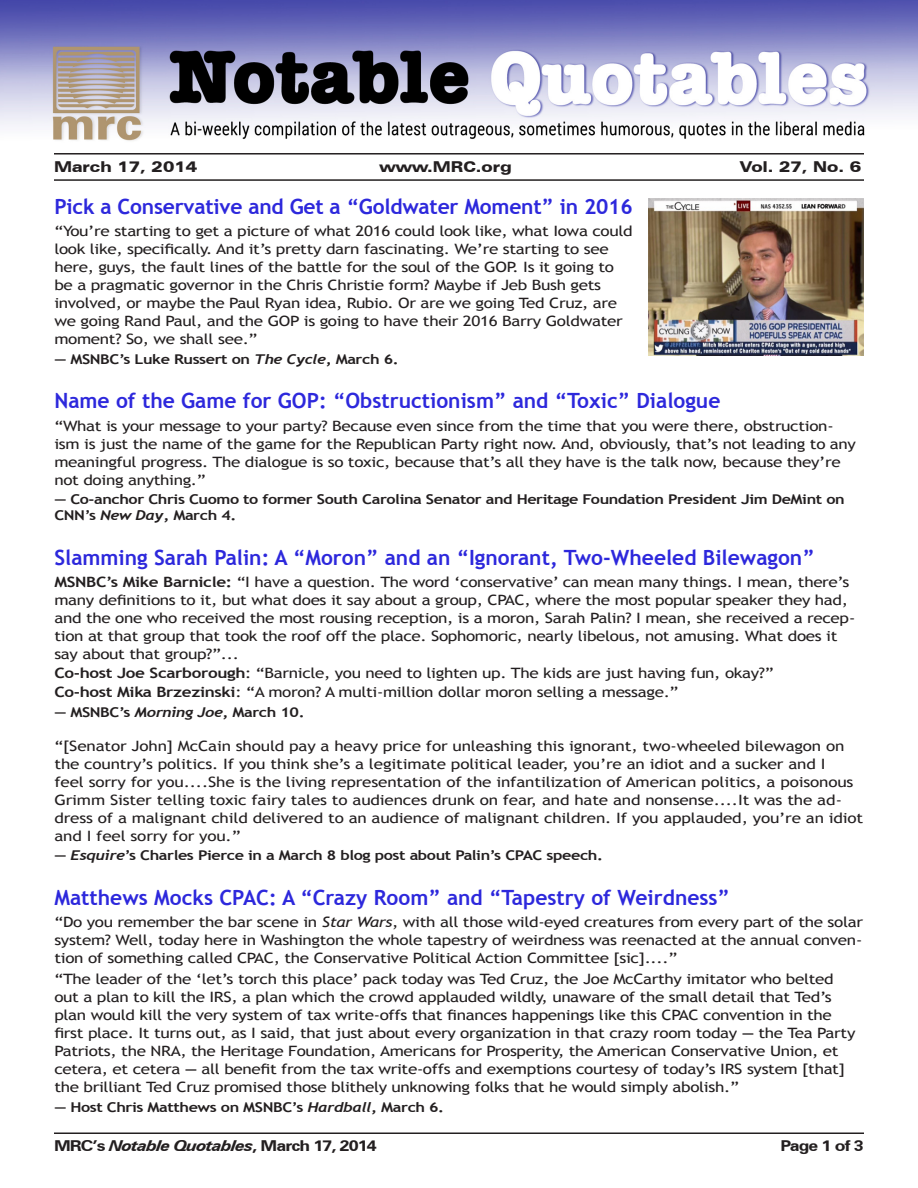
<style>
.page{position:relative;width:918px;height:1188px;background:#fff}
.page>*{position:absolute;margin:0;border:0;box-sizing:border-box;transform-origin:0 0}
.t1{font:700 21px "Trebuchet MS";color:#2d28dc}
.Author{font:700 15px "Zurich BT";letter-spacing:-.05em;color:#231f20;scale:1.2 1}
.t2{font:900 expanded 15px "Zurich BT";color:#231f20}
.Text{font:14.25px/18px "Trebuchet MS";letter-spacing:-.02em;color:#231f20;scale:1.2 1}
.Author-2{font:700 13.5px/16.2px "Trebuchet MS";letter-spacing:-.025em;color:#231f20;scale:1.2 1}
.s1{font-family:"Trebuchet";font-style:italic}
.s2{font-weight:700}
.s3{font-style:italic}
.s4{font-weight:700;font-size:13.5px}
</style>
<div class="page">
<img style="left:0;top:0;width:918px;height:199px">
<hr style="left:54px;top:153px;width:810px;height:2px;background:#231f20">
<hr style="left:54px;top:179px;width:810px;height:2px;background:#231f20">
<hr style="left:54px;top:1132px;width:810px;height:2px;background:#231f20">
<img style="left:648px;top:199px;width:216px;height:156px">
<p class="t2" style="left:54px;top:158px;width:145px">March 17, 2014</p>
<p class="t2" style="left:380px;top:158px;width:134px">www.MRC.org</p>
<p class="t2" style="left:740px;top:158px;width:123px">Vol. 27, No. 6</p>
<p class="t1" style="left:54px;top:193px;width:580px">Pick a Conservative and Get a “Goldwater Moment” in 2016</p>
<p class="Text" style="left:54px;top:222px;width:483px">“You’re starting to get a picture of what 2016 could look like, what Iowa could look like, specifically. And it’s pretty darn fascinating. We’re starting to see here, guys, the fault lines of the battle for the soul of the GOP. Is it going to be a pragmatic governor in the Chris Christie form? Maybe if Jeb Bush gets involved, or maybe the Paul Ryan idea, Rubio. Or are we going Ted Cruz, are we going Rand Paul, and the GOP is going to have their 2016 Barry Goldwater moment? So, we shall see.”</p>
<p class="Author-2" style="left:54px;top:351px;width:288px">— MSNBC’s Luke Russert on <span class="s1">The Cycle</span>, March 6.</p>
<p class="t1" style="left:54px;top:388px;width:668px">Name of the Game for GOP: “Obstructionism” and “Toxic” Dialogue</p>
<p class="Text" style="left:54px;top:417px;width:670px">“What is your message to your party? Because even since from the time that you were there, obstruction&shy;ism is just the name of the game for the Republican Party right now. And, obviously, that’s not leading to any meaningful progress. The dialogue is so toxic, because that’s all they have is the talk now, because they’re not doing anything.”</p>
<p class="Author-2" style="left:54px;top:491px;width:660px">— Co-anchor Chris Cuomo to former South Carolina Senator and Heritage Foundation President Jim DeMint on<br>CNN’s <span class="s1">New Day</span>, March 4.</p>
<p class="t1" style="left:54px;top:544px;width:762px">Slamming Sarah Palin: A “Moron” and an “Ignorant, Two-Wheeled Bilewagon”</p>
<p class="Text" style="left:54px;top:573px;width:669px"><span class="s2">MSNBC’s Mike Barnicle:</span> “I have a question. The word ‘conservative’ can mean many things. I mean, there’s many definitions to it, but what does it say about a group, CPAC, where the most popular speaker they had, and the one who received the most rousing reception, is a moron, Sarah Palin? I mean, she received a recep&shy;tion at that group that took the roof off the place. Sophomoric, nearly libelous, not amusing. What does it say about that group?”...</p>
<p class="Text" style="left:54px;top:664px;width:601px"><span class="s2">Co-host Joe Scarborough</span>: “Barnicle, you need to lighten up. The kids are just having fun, okay?”</p>
<p class="Text" style="left:54px;top:683px;width:522px"><span class="s2">Co-host Mika Brzezinski</span>: “A moron? A multi-million dollar moron selling a message.”</p>
<p class="Author-2" style="left:54px;top:704px;width:210px">— MSNBC’s <span class="s1">Morning Joe</span>, March 10.</p>
<p class="Text" style="left:54px;top:737px;width:676px">“[Senator John] McCain should pay a heavy price for unleashing this ignorant, two-wheeled bilewagon on the country’s politics. If you think she’s a legitimate political leader, you’re an idiot and a sucker and I<br>feel sorry for you....She is the living representation of the infantilization of American politics, a poisonous Grimm Sister telling toxic fairy tales to audiences drunk on fear, and hate and nonsense....It was the ad&shy;dress of a malignant child delivered to an audience of malignant children. If you applauded, you’re an idiot and I feel sorry for you.”</p>
<p class="Author-2" style="left:54px;top:847px;width:459px">— <span class="s1">Esquire</span>’s Charles Pierce in a March 8 blog post about Palin’s CPAC speech.</p>
<p class="t1" style="left:54px;top:884px;width:677px">Matthews Mocks CPAC: A “Crazy Room” and “Tapestry of Weirdness”</p>
<p class="Text" style="left:54px;top:913px;width:675px;text-align:justify">“Do you remember the bar scene in <span class="s3">Star Wars</span>, with all those wild-eyed creatures from every part of the solar system? Well, today here in Washington the whole tapestry of weirdness was reenacted at the annual conven&shy;tion of something called CPAC, the Conservative Political Action Committee [sic]....”</p>
<p class="Text" style="left:54px;top:970px;width:669px">“The leader of the ‘let’s torch this place’ pack today was Ted Cruz, the Joe McCarthy imitator who belted out a plan to kill the IRS, a plan which the crowd applauded wildly, unaware of the small detail that Ted’s plan would kill the very system of tax write-offs that finances happenings like this CPAC convention in the first place. It turns out, as I said, that just about every organization in that crazy room today <span class="s4">—</span> the Tea Party Patriots, the NRA, the Heritage Foundation, Americans for Prosperity, the American Conservative Union, et cetera, et cetera <span class="s4">—</span> all benefit from the tax write-offs and exemptions courtesy of today’s IRS system [that] the brilliant Ted Cruz promised those blithely unknowing folks that he would simply abolish.”</p>
<p class="Author-2" style="left:54px;top:1099px;width:326px">— Host Chris Matthews on MSNBC’s <span class="s1">Hardball</span>, March 6.</p>
<p class="Author" style="left:54px;top:1137px;width:270px">MRC’s <span class="s3">Notable Quotables</span>, March 17, 2014</p>
<p class="Author" style="left:780px;top:1137px;width:71px">Page 1 of 3</p>
</div>
